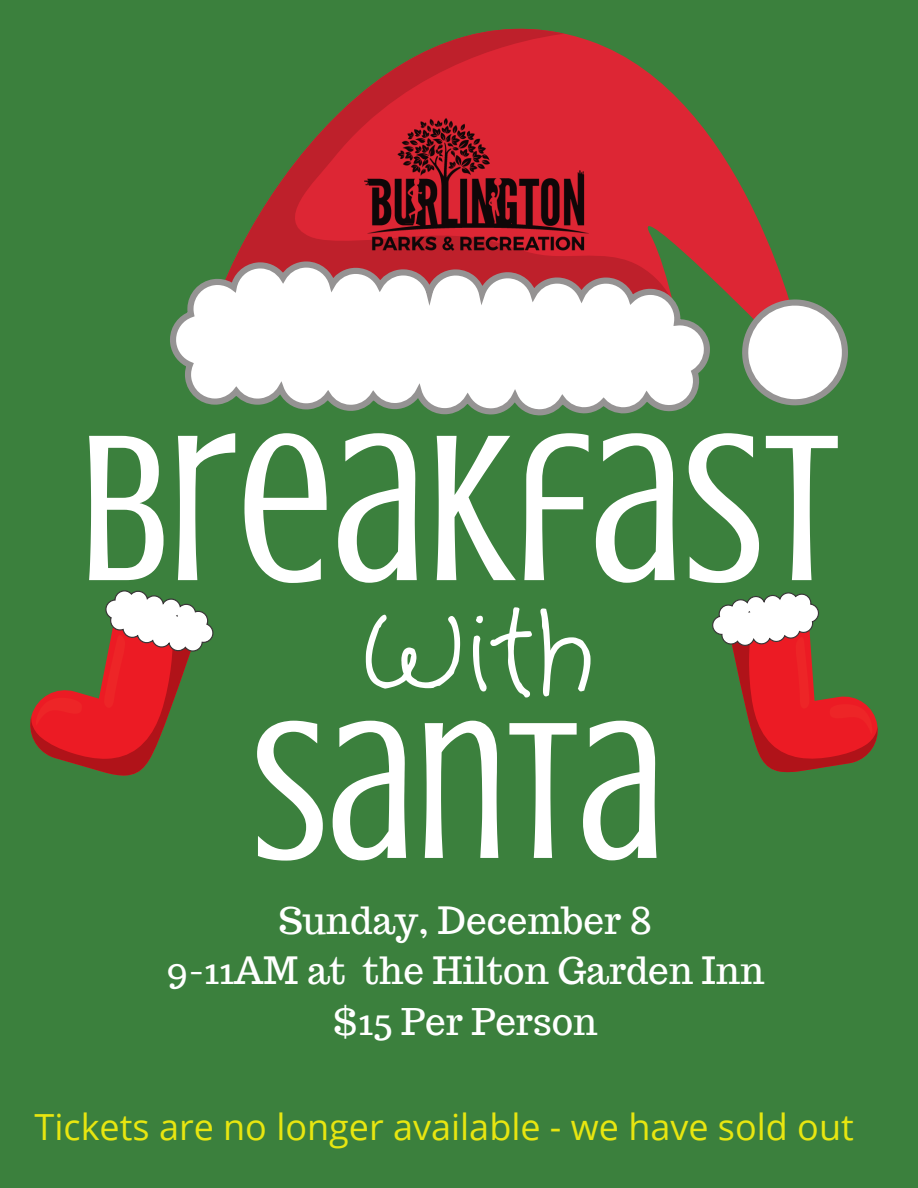
<style>
.page{position:relative;width:918px;height:1188px;background:#3b803d}
.page>*{position:absolute;margin:0;border:0;box-sizing:border-box;transform-origin:0 0}
.t1{font:215.1px "Crushed";color:#fff}
.t2{font:201px "Crushed";color:#fff}
.t3{font:108px "Crafty Girls";color:#fff}
.t4{font:36.75px/50.6px "Trocchi";color:#fff;text-align:center}
.t5{font:36px "Open Sans";color:#e8e610}
</style>
<div class="page">
<svg style="left:683px;top:104px;width:104px;height:196px"></svg>
<svg style="left:268px;top:28px;width:415px;height:172px"></svg>
<svg style="left:170px;top:200px;width:548px;height:216px;fill:#fff"></svg>
<svg style="left:734px;top:291px;width:114px;height:115px"></svg>
<img style="left:299px;top:48px;width:355px;height:285px">
<svg style="left:30px;top:590px;width:184px;height:186px"></svg>
<svg style="left:712px;top:592px;width:166px;height:181px"></svg>
<h1 class="t1" style="left:79px;top:389px;width:762px">BREAKFAST</h1>
<h3 class="t3" style="left:358px;top:580px;width:239px">With</h3>
<h2 class="t2" style="left:253px;top:679px;width:414px">SANTA</h2>
<p class="t4" style="left:166px;top:895px;width:600px">Sunday, December 8<br>9-11AM at the Hilton Garden Inn $15 Per Person</p>
<p class="t5" style="left:35px;top:1101px;width:821px">Tickets are no longer available - we have sold out</p>
</div>
